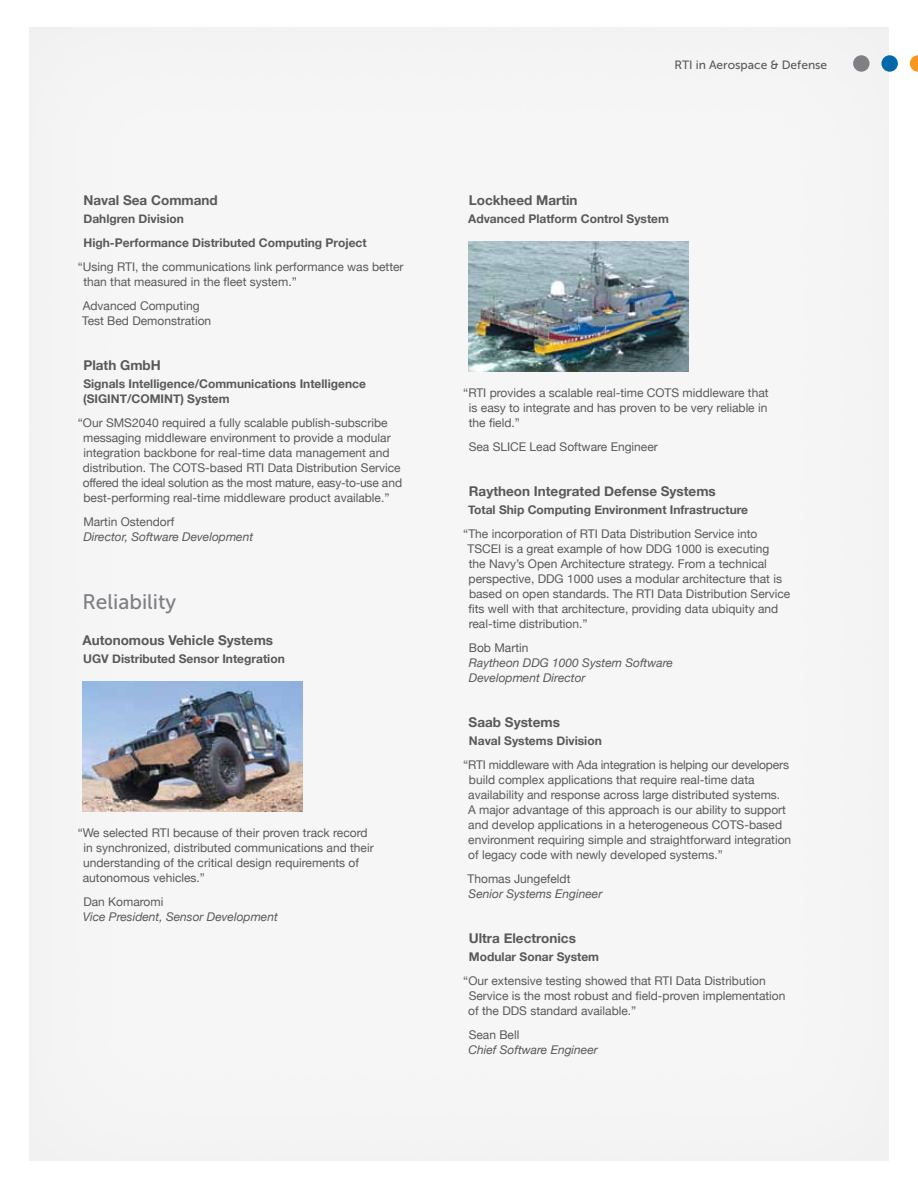
<style>
.page{position:relative;width:918px;height:1188px;background:#fff}
.page>*{position:absolute;margin:0;border:0;box-sizing:border-box;transform-origin:0 0}
.t1{font:21px "Museo Sans 500";color:#807f83}
.t2{font:700 13.5px "Helvetica Neue";color:#58595b}
.t3{font:12px/15px "Helvetica Neue";color:#58595b}
.t4{font:700 12px/24px "Helvetica Neue";color:#58595b}
.t5{font:italic 12px/15px "Helvetica Neue";color:#58595b}
.t6{font:12px "Museo Sans 500";color:#58595b}
</style>
<div class="page">
<div style="left:27px;top:26px;width:863px;height:1136px;background:#f6f6f6"></div>
<svg style="left:910px;top:55px;width:8px;height:17px"></svg>
<div style="left:881px;top:55px;width:17px;height:17px;background:#0069aa;border-radius:50%"></div>
<div style="left:853px;top:55px;width:17px;height:17px;background:#807f83;border-radius:50%"></div>
<img style="left:82px;top:681px;width:221px;height:131px">
<img style="left:468px;top:242px;width:220px;height:130px">
<p class="t2" style="left:83px;top:192px;width:136px">Naval Sea Command</p>
<p class="t4" style="left:83px;top:207px;width:285px">Dahlgren Division<br>High-Performance Distributed Computing Project</p>
<p class="t3" style="left:83px;top:259px;width:322px;text-indent:-6px">“Using RTI, the communications link performance was better than that measured in the fleet system.”</p>
<p class="t3" style="left:82px;top:298px;width:131px">Advanced Computing<br>Test Bed Demonstration</p>
<p class="t2" style="left:83px;top:357px;width:79px">Plath GmbH</p>
<p class="t4" style="left:83px;top:376px;width:284px;line-height:15px">Signals Intelligence/Communications Intelligence (SIGINT/COMINT) System</p>
<p class="t3" style="left:83px;top:415px;width:321px;text-indent:-5px">“Our SMS2040 required a fully scalable publish-subscribe messaging middleware environment to provide a modular integration backbone for real-time data management and distribution. The COTS-based RTI Data Distribution Service offered the ideal solution as the most mature, easy-to-use and best-performing real-time middleware product available.”</p>
<p class="t3" style="left:83px;top:514px;width:92px">Martin Ostendorf</p>
<p class="t5" style="left:83px;top:529px;width:171px">Director, Software Development</p>
<h1 class="t1" style="left:82px;top:590px;width:95px">Reliability</h1>
<p class="t2" style="left:82px;top:631px;width:192px">Autonomous Vehicle Systems</p>
<p class="t4" style="left:83px;top:646px;width:203px">UGV Distributed Sensor Integration</p>
<p class="t3" style="left:83px;top:825px;width:292px;text-indent:-5px">“We selected RTI because of their proven track record in synchronized, distributed communications and their understanding of the critical design requirements of autonomous vehicles.”</p>
<p class="t3" style="left:83px;top:894px;width:82px">Dan Komaromi</p>
<p class="t5" style="left:83px;top:909px;width:196px">Vice President, Sensor Development</p>
<p class="t6" style="left:674px;top:58px;width:154px">RTI in Aerospace &amp; Defense</p>
<p class="t2" style="left:469px;top:192px;width:110px">Lockheed Martin</p>
<p class="t4" style="left:468px;top:207px;width:202px">Advanced Platform Control System</p>
<p class="t3" style="left:469px;top:385px;width:301px;text-align:justify;text-indent:-6px">“RTI provides a scalable real-time COTS middleware that is easy to integrate and has proven to be very reliable in the field.”</p>
<p class="t3" style="left:469px;top:439px;width:191px">Sea SLICE Lead Software Engineer</p>
<p class="t2" style="left:469px;top:483px;width:249px">Raytheon Integrated Defense Systems</p>
<p class="t4" style="left:468px;top:498px;width:281px">Total Ship Computing Environment Infrastructure</p>
<p class="t3" style="left:468px;top:526px;width:324px;text-indent:-4px">“The incorporation of RTI Data Distribution Service into TSCEI is a great example of how DDG 1000 is executing<br>the Navy’s Open Architecture strategy. From a technical perspective, DDG 1000 uses a modular architecture that is based on open standards. The RTI Data Distribution Service fits well with that architecture, providing data ubiquity and real-time distribution.”</p>
<p class="t3" style="left:469px;top:640px;width:61px">Bob Martin</p>
<p class="t5" style="left:469px;top:655px;width:206px">Raytheon DDG 1000 System Software<br>Development Director</p>
<p class="t2" style="left:469px;top:714px;width:93px">Saab Systems</p>
<p class="t4" style="left:469px;top:729px;width:134px">Naval Systems Division</p>
<p class="t3" style="left:468px;top:757px;width:325px;text-indent:-5px">“RTI middleware with Ada integration is helping our developers build complex applications that require real-time data availability and response across large distributed systems.<br>A major advantage of this approach is our ability to support and develop applications in a heterogeneous COTS-based environment requiring simple and straightforward integration of legacy code with newly developed systems.”</p>
<p class="t3" style="left:468px;top:871px;width:104px">Thomas Jungefeldt</p>
<p class="t5" style="left:469px;top:886px;width:135px">Senior Systems Engineer</p>
<p class="t2" style="left:469px;top:930px;width:109px">Ultra Electronics</p>
<p class="t4" style="left:469px;top:945px;width:132px">Modular Sonar System</p>
<p class="t3" style="left:468px;top:973px;width:319px;text-indent:-5px">“Our extensive testing showed that RTI Data Distribution<br>Service is the most robust and field-proven implementation of the DDS standard available.”</p>
<p class="t3" style="left:469px;top:1027px;width:52px">Sean Bell</p>
<p class="t5" style="left:469px;top:1042px;width:131px">Chief Software Engineer</p>
</div>
